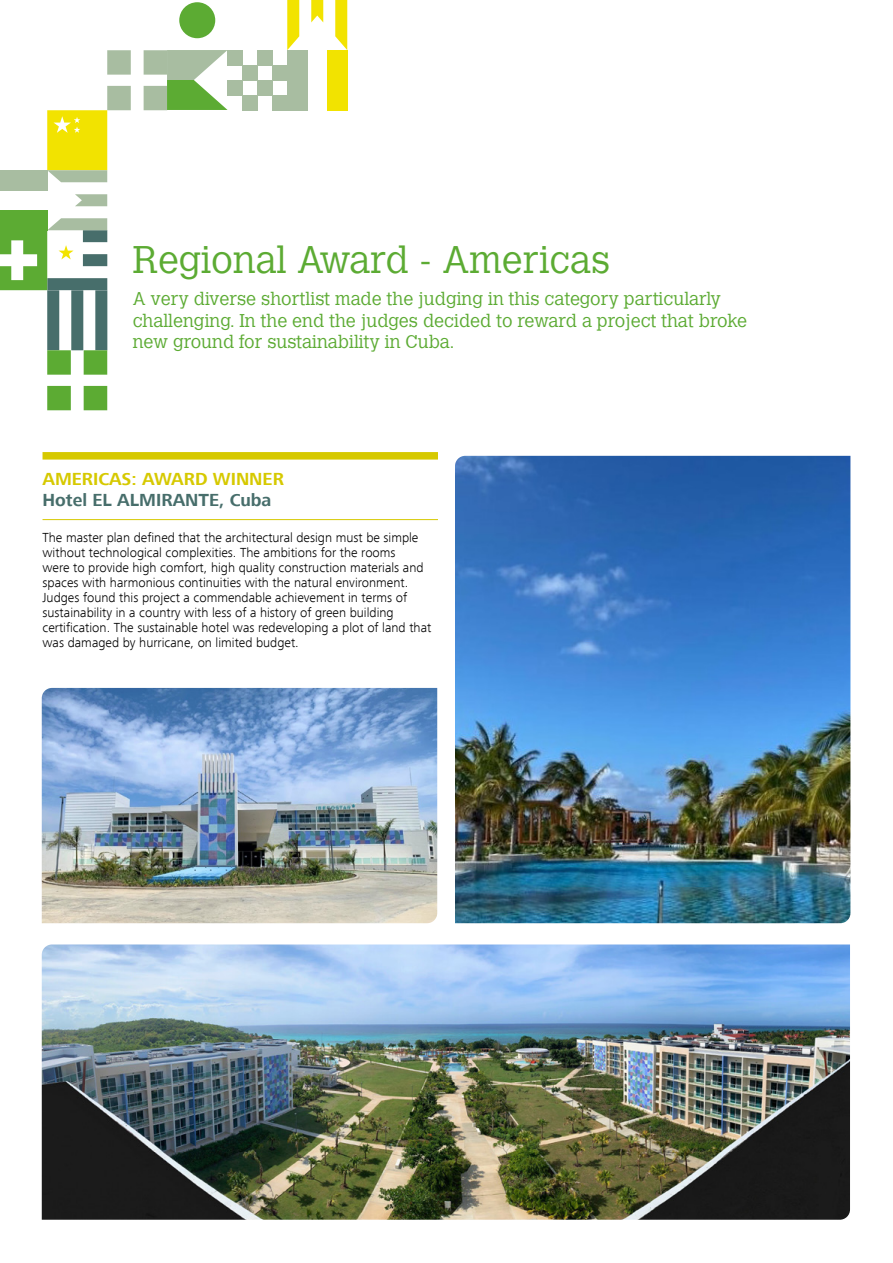
<style>
.page{position:relative;width:893px;height:1263px;background:#fff}
.page>*{position:absolute;margin:0;border:0;box-sizing:border-box;transform-origin:0 0}
.t1{font:300 37.5px "Calvert MTW01";color:#5cab33}
.t2{font:300 18px/21.6px "Calvert MTW01";color:#5cab33}
.t3{font:700 18px "Frutiger Next W01";color:#476e6b}
.t4{font:700 18px "Frutiger Next W01";color:#d6c900}
.t5{font:300 13.5px/15px "Frutiger Next W01";color:#000}
</style>
<div class="page">
<svg style="left:287px;top:0;width:60px;height:50px"></svg>
<div style="left:327px;top:50px;width:20px;height:60px;background:#f2e300"></div>
<div style="left:287px;top:50px;width:20px;height:60px;background:#a8bda1"></div>
<div style="left:179px;top:2px;width:36px;height:36px;background:#5cab33;border-radius:50%"></div>
<div style="left:227px;top:80px;width:15px;height:15px;background:#a8bda1"></div>
<div style="left:227px;top:50px;width:15px;height:15px;background:#a8bda1"></div>
<div style="left:242px;top:95px;width:15px;height:15px;background:#a8bda1"></div>
<div style="left:272px;top:95px;width:15px;height:15px;background:#a8bda1"></div>
<div style="left:242px;top:65px;width:15px;height:15px;background:#a8bda1"></div>
<div style="left:257px;top:80px;width:15px;height:15px;background:#a8bda1"></div>
<div style="left:257px;top:50px;width:15px;height:15px;background:#a8bda1"></div>
<div style="left:272px;top:65px;width:15px;height:15px;background:#a8bda1"></div>
<svg style="left:0;top:50px;width:228px;height:360px"></svg>
<div style="left:43px;top:452px;width:395px;height:8px;background:#d6c900"></div>
<hr style="left:43px;top:519px;width:395px;height:1px;background:#d6c900">
<img style="left:42px;top:944px;width:808px;height:276px">
<img style="left:42px;top:688px;width:395px;height:235px">
<img style="left:455px;top:456px;width:395px;height:467px">
<h1 class="t1" style="left:133px;top:238px;width:479px">Regional Award - Americas</h1>
<h2 class="t2" style="left:133px;top:288px;width:616px">A very diverse shortlist made the judging in this category particularly challenging. In the end the judges decided to reward a project that broke new ground for sustainability in Cuba.</h2>
<h2 class="t4" style="left:43px;top:469px;width:243px">AMERICAS: AWARD WINNER</h2>
<h2 class="t3" style="left:43px;top:490px;width:230px">Hotel EL ALMIRANTE, Cuba</h2>
<p class="t5" style="left:43px;top:530px;width:390px">The master plan defined that the architectural design must be simple without technological complexities. The ambitions for the rooms<br>were to provide high comfort, high quality construction materials and spaces with harmonious continuities with the natural environment.<br>Judges found this project a commendable achievement in terms of sustainability in a country with less of a history of green building certification. The sustainable hotel was redeveloping a plot of land that was damaged by hurricane, on limited budget.</p>
</div>
